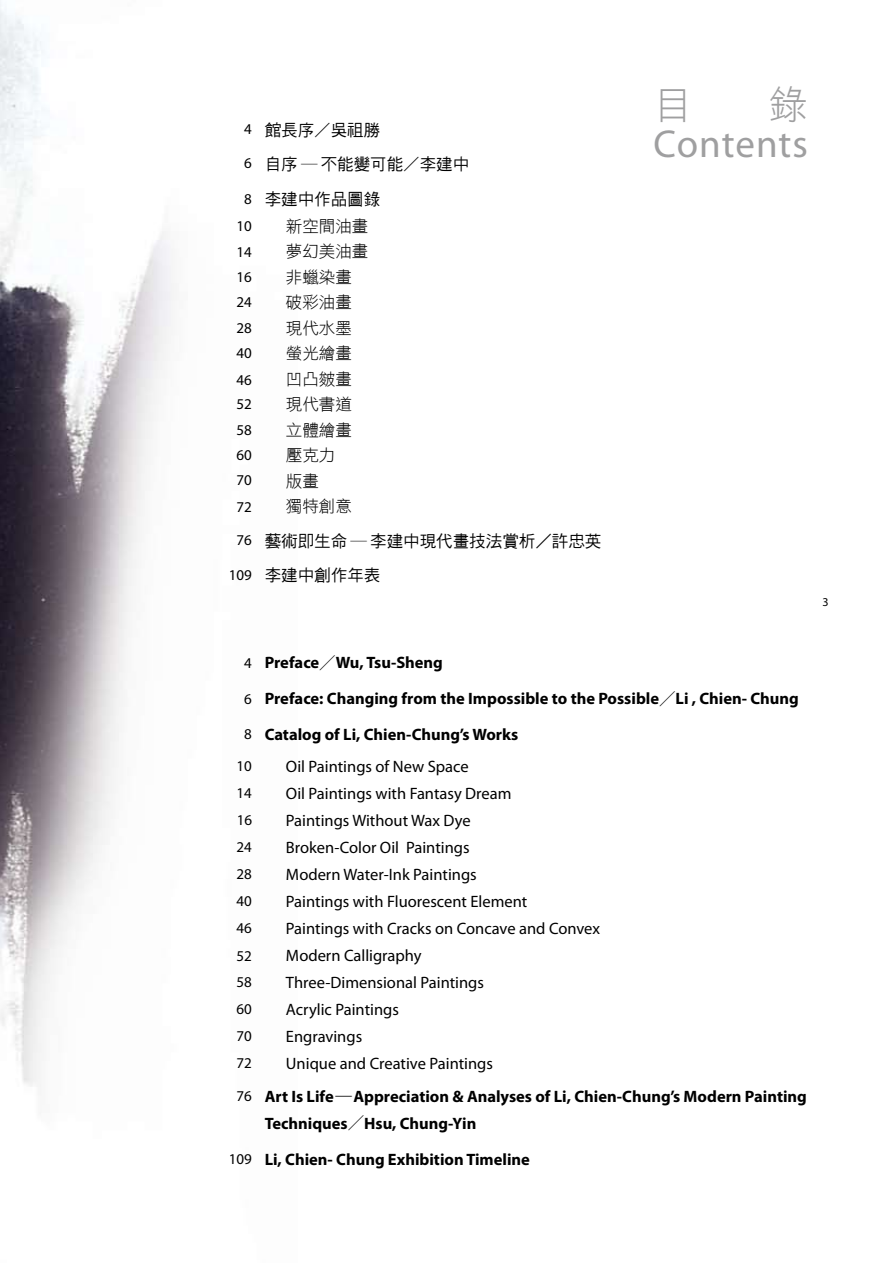
<style>
.page{position:relative;width:893px;height:1263px;background:#fff}
.page>*{position:absolute;margin:0;border:0;box-sizing:border-box;transform-origin:0 0}
.t1{font:39px/40.3px "Myriad Pro";letter-spacing:.025em;color:#9f9fa0;text-align:right}
.t2{font:39px "DF Hei W3 WIN BF";color:#9f9fa0}
.t3{font:16.5px/27px "Myriad Pro";color:#000}
.t4{font:700 16.5px/36px "Myriad Pro";color:#000}
.t5{font:16.5px/34.5px "DF Hei W5 WIN BF";color:#000}
.t6{font:16.5px/25.5px "DF Hei W3 WIN BF";color:#000}
.t7{font:15px/27.2px "Myriad Pro";color:#000;text-align:justify}
.s1{font-family:"DF Hei W3 WIN BF"}
.s2{font-family:"Koz Min Pro";font-weight:400}
.s3{font-family:"DF Hei W3 WIN BF";font-weight:400}
</style>
<div class="page">
<img style="left:0;top:0;width:174px;height:1087px">
<p class="t7" style="left:244px;top:116px;width:9px">4</p>
<p class="t7" style="left:244px;top:149px;width:9px">6</p>
<p class="t7" style="left:244px;top:185px;width:9px">8</p>
<p class="t7" style="left:237px;top:213px;width:17px;line-height:25.5px">10<br>14<br>16<br>24<br>28<br>40</p>
<p class="t7" style="left:237px;top:367px;width:17px;line-height:25.2px">46<br>52<br>58<br>60<br>70</p>
<p class="t7" style="left:237px;top:493px;width:15px">72</p>
<p class="t7" style="left:237px;top:527px;width:17px">76</p>
<p class="t7" style="left:229px;top:562px;width:25px">109</p>
<p class="t5" style="left:265px;top:112px;width:206px">館長序<span class="s1">／</span>吳祖勝<br>自序 ─ 不能變可能<span class="s1">／</span>李建中李建中作品圖錄</p>
<p class="t6" style="left:286px;top:213px;width:84px">新空間油畫夢幻美油畫非蠟染畫破彩油畫現代水墨螢光繪畫凹凸皴畫現代書道立體繪畫壓克力<br>版畫<br>獨特創意</p>
<p class="t5" style="left:265px;top:523px;width:338px">藝術即生命 ─ 李建中現代畫技法賞析／許忠英李建中創作年表</p>
<p class="t1" style="left:653px;top:82px;width:156px"><span class="s1">錄<br></span>Contents</p>
<p class="t2" style="left:653px;top:85px;width:40px">目</p>
<p class="t7" style="left:244px;top:649px;width:9px">4</p>
<p class="t7" style="left:244px;top:685px;width:9px">6</p>
<p class="t7" style="left:244px;top:720px;width:9px">8</p>
<p class="t7" style="left:237px;top:752px;width:17px">10<br>14<br>16<br>24<br>28<br>40<br>46<br>52</p>
<p class="t7" style="left:237px;top:968px;width:17px;line-height:26.7px">58<br>60<br>70</p>
<p class="t7" style="left:237px;top:1049px;width:15px">72</p>
<p class="t7" style="left:237px;top:1082px;width:17px">76</p>
<p class="t7" style="left:229px;top:1145px;width:25px">109</p>
<p class="t4" style="left:265px;top:644px;width:536px">Preface<span class="s2">／</span>Wu, Tsu-Sheng<br>Preface: Changing from the Impossible to the Possible<span class="s2">／</span>Li , Chien- Chung<br>Catalog of Li, Chien-Chung’s Works</p>
<p class="t3" style="left:286px;top:752px;width:316px">Oil Paintings of New Space<br>Oil Paintings with Fantasy Dream<br>Paintings Without Wax Dye<br>Broken-Color Oil Paintings<br>Modern Water-Ink Paintings<br>Paintings with Fluorescent Element<br>Paintings with Cracks on Concave and Convex<br>Modern Calligraphy<br>Three-Dimensional Paintings<br>Acrylic Paintings<br>Engravings<br>Unique and Creative Paintings</p>
<p class="t4" style="left:265px;top:1082px;width:544px;line-height:27px">Art Is Life<span class="s3">─</span>Appreciation &amp; Analyses of Li, Chien-Chung’s Modern Painting<br>Techniques<span class="s2">／</span>Hsu, Chung-Yin</p>
<p class="t4" style="left:265px;top:1140px;width:267px">Li, Chien- Chung Exhibition Timeline</p>
</div>
